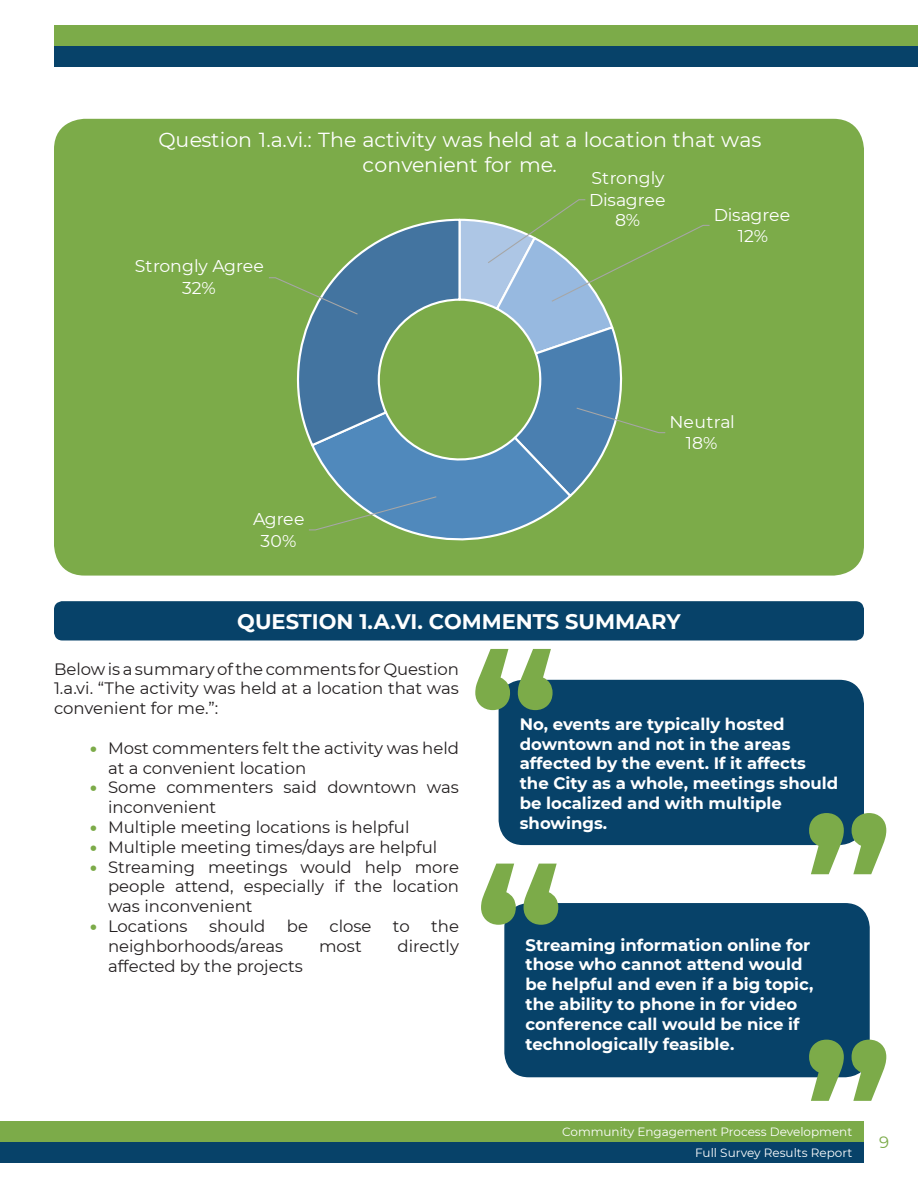
<style>
.page{position:relative;width:918px;height:1188px;background:#fff}
.page>*{position:absolute;margin:0;border:0;box-sizing:border-box;transform-origin:0 0}
.t1{font:700 180px "Montserrat";color:#7cab49}
.t2{font:700 21px "Montserrat";color:#fff}
.t3{font:20.25px/24.6px "Montserrat";letter-spacing:.005em;color:#fff;text-align:center}
.t4{font:17.1px/21.3px "Montserrat";color:#fff;text-align:center}
.t5{font:16.5px/19.8px "Montserrat";color:#231f20;text-align:justify}
.t6{font:700 16.5px/19.8px "Montserrat";color:#fff}
.t7{font:900 16.5px "Montserrat";color:#7cab49}
.t8{font:16.5px "Montserrat";color:#7cab49}
.t9{font:12px "Montserrat";color:#fff}
</style>
<div class="page">
<div style="left:54px;top:25px;width:864px;height:21px;background:#7cab49"></div>
<div style="left:0;top:1121px;width:864px;height:21px;background:#7cab49"></div>
<div style="left:54px;top:46px;width:864px;height:21px;background:#074269"></div>
<div style="left:0;top:1142px;width:864px;height:21px;background:#074269"></div>
<div style="left:54px;top:119px;width:810px;height:457px;background:#7cab49;border-radius:31px"></div>
<svg style="left:269px;top:199px;width:441px;height:342px"></svg>
<div style="left:55px;top:602px;width:808px;height:38px;background:#074269;border-radius:8px"></div>
<div style="left:54px;top:601px;width:810px;height:39px;border:2px solid #074269;border-radius:8px"></div>
<div style="left:499px;top:681px;width:364px;height:163px;background:#074269;border-radius:24px"></div>
<div style="left:499px;top:680px;width:365px;height:165px;border:2px solid #074269;border-radius:24px"></div>
<div style="left:505px;top:904px;width:364px;height:173px;background:#074269;border-radius:24px"></div>
<div style="left:504px;top:903px;width:366px;height:174px;border:2px solid #074269;border-radius:24px"></div>
<p class="t3" style="left:158px;top:127px;width:604px">Question 1.a.vi.: The activity was held at a location that was convenient for me.</p>
<p class="t4" style="left:589px;top:167px;width:78px;line-height:20.9px">Strongly<br>Disagree<br>8%</p>
<p class="t4" style="left:714px;top:203px;width:78px">Disagree<br>12%</p>
<p class="t4" style="left:135px;top:255px;width:131px">Strongly Agree<br>32%</p>
<p class="t4" style="left:253px;top:508px;width:53px">Agree<br>30%</p>
<p class="t4" style="left:670px;top:410px;width:67px">Neutral<br>18%</p>
<p class="t2" style="left:237px;top:606px;width:445px">QUESTION 1.A.VI. COMMENTS SUMMARY</p>
<p class="t1" style="left:469px;top:589px;width:91px">“</p>
<p class="t5" style="left:54px;top:658px;width:406px">Below is a summary of the comments for Question 1.a.vi. “The activity was held at a location that was convenient for me.”:</p>
<p class="t5" style="left:108px;top:737px;width:353px">Most commenters felt the activity was held at a convenient location</p>
<p class="t5" style="left:108px;top:777px;width:353px">Some commenters said downtown was inconvenient</p>
<p class="t5" style="left:108px;top:817px;width:303px">Multiple meeting locations is helpful</p>
<p class="t5" style="left:108px;top:836px;width:331px">Multiple meeting times/days are helpful</p>
<p class="t5" style="left:108px;top:856px;width:353px">Streaming meetings would help more people attend, especially if the location was inconvenient</p>
<p class="t5" style="left:108px;top:916px;width:81px">Locations</p>
<p class="t5" style="left:209px;top:916px;width:58px">should</p>
<p class="t5" style="left:287px;top:916px;width:23px">be</p>
<p class="t5" style="left:330px;top:916px;width:43px">close</p>
<p class="t5" style="left:393px;top:916px;width:18px">to</p>
<p class="t5" style="left:431px;top:916px;width:29px">the</p>
<p class="t5" style="left:108px;top:935px;width:177px">neighborhoods/areas</p>
<p class="t5" style="left:319px;top:935px;width:44px">most</p>
<p class="t5" style="left:398px;top:935px;width:63px">directly</p>
<p class="t5" style="left:108px;top:955px;width:196px">affected by the projects</p>
<p class="t6" style="left:520px;top:713px;width:320px">No, events are typically hosted downtown and not in the areas affected by the event. If it affects the City as a whole, meetings should be localized and with multiple showings.</p>
<p class="t7" style="left:90px;top:736px;width:8px">•</p>
<p class="t7" style="left:90px;top:775px;width:8px">•</p>
<p class="t7" style="left:90px;top:815px;width:8px">•</p>
<p class="t7" style="left:90px;top:835px;width:8px">•</p>
<p class="t7" style="left:90px;top:854px;width:8px">•</p>
<p class="t1" style="left:803px;top:754px;width:91px">”</p>
<p class="t1" style="left:475px;top:803px;width:91px">“</p>
<p class="t7" style="left:90px;top:914px;width:8px">•</p>
<p class="t6" style="left:526px;top:934px;width:290px">Streaming information online for those who cannot attend would be helpful and even if a big topic, the ability to phone in for video conference call would be nice if technologically feasible.</p>
<p class="t1" style="left:803px;top:981px;width:91px">”</p>
<p class="t9" style="left:562px;top:1123px;width:292px">Community Engagement Process Development</p>
<p class="t9" style="left:695px;top:1144px;width:159px">Full Survey Results Report</p>
<p class="t8" style="left:879px;top:1130px;width:12px">9</p>
</div>
